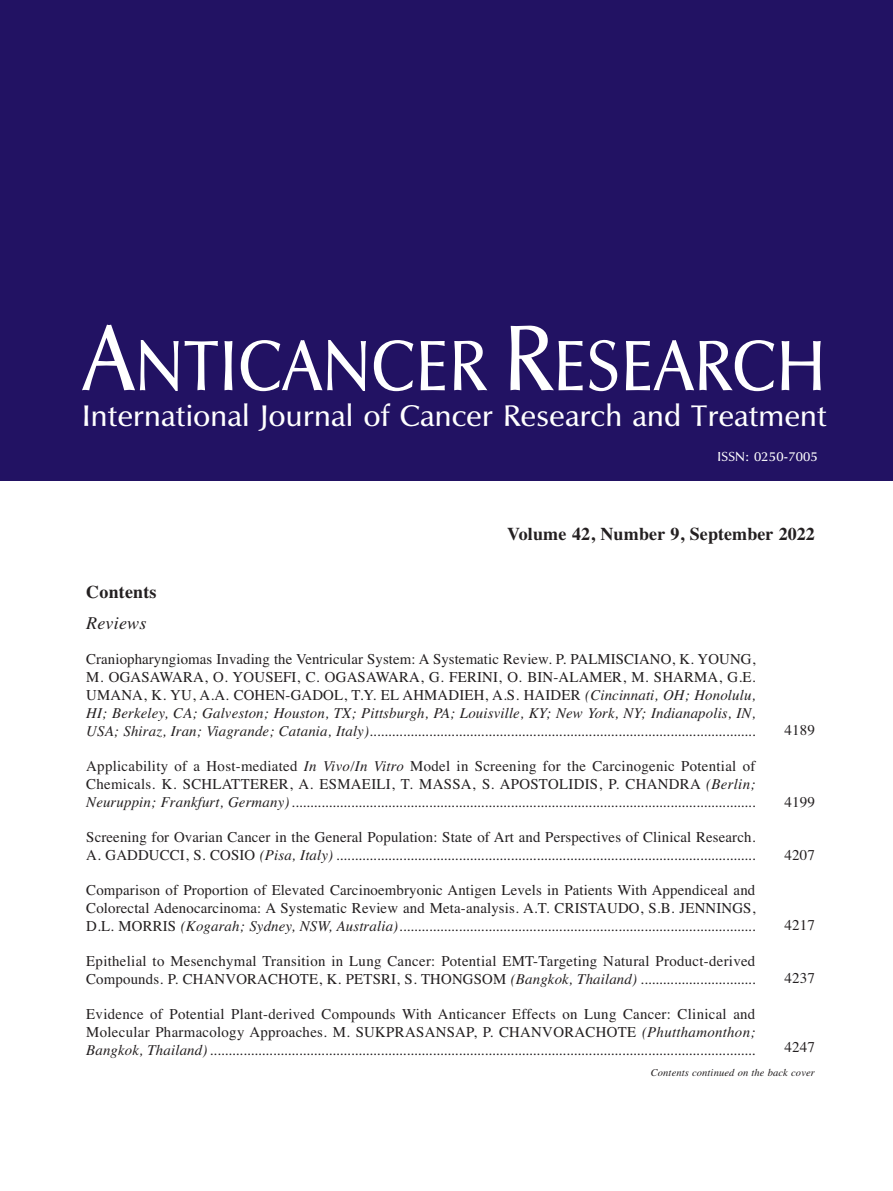
<style>
.page{position:relative;width:893px;height:1191px;background:#fff}
.page>*{position:absolute;margin:0;border:0;box-sizing:border-box;transform-origin:0 0}
.t1{font:73.5px "UB Optima";letter-spacing:.01em;color:#fff;scale:.9 1}
.t2{font:30.75px "UB Optima";letter-spacing:.01em;color:#fff}
.t3{font:700 18px "Times";letter-spacing:.01em;color:#231f20}
.t4{font:italic 18px "Times";letter-spacing:.01em;color:#231f20}
.t5{font:italic 15px/18px "Times";letter-spacing:.01em;color:#231f20;text-align:justify}
.t6{font:15px/18px "Times";letter-spacing:.02em;color:#231f20;text-align:justify}
.t7{font:13.5px "UB Optima";letter-spacing:.01em;color:#fff}
.t8{font:italic 10.5px "Times";letter-spacing:.01em;color:#231f20}
.s1{font-size:96px}
.s2{font-style:normal}
.s3{font-style:italic}
</style>
<div class="page">
<div style="left:0;top:0;width:893px;height:480px;background:#221263"></div>
<h1 class="t1" style="left:83px;top:326px;width:827px"><span class="s1">A</span>NTICANCER <span class="s1">R</span>ESEARCH</h1>
<h2 class="t2" style="left:82px;top:399px;width:746px">International Journal of Cancer Research and Treatment</h2>
<p class="t7" style="left:717px;top:449px;width:102px">ISSN: 0250-7005</p>
<p class="t3" style="left:507px;top:523px;width:309px">Volume 42, Number 9, September 2022</p>
<p class="t3" style="left:86px;top:581px;width:72px">Contents</p>
<p class="t4" style="left:86px;top:612px;width:62px">Reviews</p>
<p class="t5" style="left:86px;top:650px;width:671px"><span class="s2">Craniopharyngiomas Invading the Ventricular System: A Systematic Review. P. PALMISCIANO, K. YOUNG, M. OGASAWARA, O. YOUSEFI, C. OGASAWARA, G. FERINI, O. BIN-ALAMER, M. SHARMA, G.E.<br>UMANA, K. YU, A.A. COHEN-GADOL, T.Y. EL AHMADIEH, A.S. HAIDER</span> (Cincinnati, OH; Honolulu, HI; Berkeley, CA; Galveston; Houston, TX; Pittsburgh, PA; Louisville, KY; New York, NY; Indianapolis, IN, USA; Shiraz, Iran; Viagrande; Catania, Italy)........................................................................................................</p>
<p class="t5" style="left:86px;top:757px;width:671px"><span class="s2">Applicability of a Host-mediated</span> In Vivo/In Vitro <span class="s2">Model in Screening for the Carcinogenic Potential of Chemicals. K. SCHLATTERER, A. ESMAEILI, T. MASSA, S. APOSTOLIDIS, P. CHANDRA</span> (Berlin; Neuruppin; Frankfurt, Germany).............................................................................................................................</p>
<p class="t5" style="left:86px;top:828px;width:671px"><span class="s2">Screening for Ovarian Cancer in the General Population: State of Art and Perspectives of Clinical Research.<br>A. GADDUCCI, S. COSIO</span> (Pisa, Italy) .................................................................................................................</p>
<p class="t6" style="left:86px;top:881px;width:671px">Comparison of Proportion of Elevated Carcinoembryonic Antigen Levels in Patients With Appendiceal and Colorectal Adenocarcinoma: A Systematic Review and Meta-analysis. A.T. CRISTAUDO, S.B. JENNINGS, D.L. MORRIS <span class="s3">(Kogarah; Sydney, NSW, Australia)................................................................................................</span></p>
<p class="t6" style="left:86px;top:952px;width:671px">Epithelial to Mesenchymal Transition in Lung Cancer: Potential EMT-Targeting Natural Product-derived<br>Compounds. P. CHANVORACHOTE, K. PETSRI, S. THONGSOM <span class="s3">(Bangkok, Thailand) ...............................</span></p>
<p class="t5" style="left:86px;top:1005px;width:671px"><span class="s2">Evidence of Potential Plant-derived Compounds With Anticancer Effects on Lung Cancer: Clinical and Molecular Pharmacology Approaches. M. SUKPRASANSAP, P. CHANVORACHOTE</span> (Phutthamonthon; Bangkok, Thailand)...................................................................................................................................................</p>
<p class="t6" style="left:784px;top:721px;width:32px">4189</p>
<p class="t6" style="left:784px;top:793px;width:32px">4199</p>
<p class="t6" style="left:784px;top:845px;width:32px">4207</p>
<p class="t6" style="left:784px;top:916px;width:32px">4217</p>
<p class="t6" style="left:784px;top:968px;width:32px">4237</p>
<p class="t6" style="left:784px;top:1037px;width:32px">4247</p>
<p class="t8" style="left:651px;top:1066px;width:166px">Contents continued on the back cover</p>
</div>
